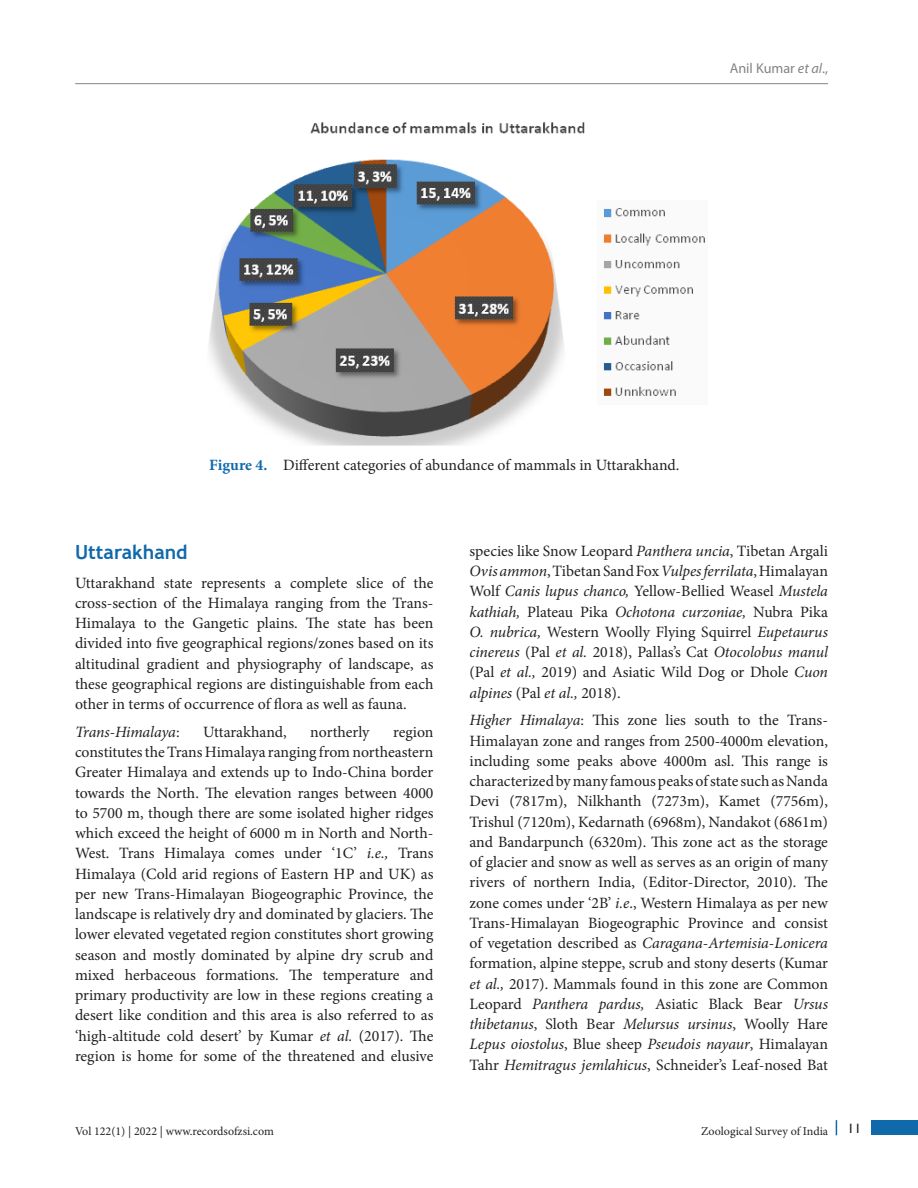
<style>
.page{position:relative;width:918px;height:1188px;background:#fff}
.page>*{position:absolute;margin:0;border:0;box-sizing:border-box;transform-origin:0 0}
.Body_Head{font:700 19.5px "Trebuchet MS";color:#0f69ab}
.Body_Text{font:15.75px/20.2px "Minion Pro";color:#231f20;text-align:justify}
.FigureTitle{font:15.75px "Minion Pro";letter-spacing:-.005em;color:#231f20}
.Body_Text-2{font:italic 15.75px "Minion Pro";letter-spacing:-.015em;color:#231f20}
.t1{font:14.25px "Myriad Pro";color:#818487}
.t2{font:13.5px "Gill Sans";color:#231f20}
.t3{font:12px "Minion Pro";color:#231f20}
.s1{font-style:italic}
.s2{font-weight:700;color:#0f69ab}
.s3{font-style:normal}
</style>
<div class="page">
<div style="left:872px;top:1120px;width:46px;height:15px;background:#0f69ab"></div>
<svg style="left:836px;top:1120px;width:1px;height:15px"></svg>
<hr style="left:75px;top:83px;width:753px;height:1px;background:#818487">
<img style="left:209px;top:122px;width:496px;height:324px">
<p class="t1" style="left:730px;top:59px;width:100px">Anil Kumar <span class="s1">et al</span>.,</p>
<p class="FigureTitle" style="left:209px;top:454px;width:472px"><span class="s2">Figure 4.</span> Different categories of abundance of mammals in Uttarakhand.</p>
<p class="Body_Head" style="left:75px;top:540px;width:114px">Uttarakhand</p>
<p class="Body_Text" style="left:75px;top:573px;width:360px">Uttarakhand state represents a complete slice of the cross-section of the Himalaya ranging from the Trans-Himalaya to the Gangetic plains. The state has been divided into five geographical regions/zones based on its altitudinal gradient and physiography of landscape, as these geographical regions are distinguishable from each other in terms of occurrence of flora as well as fauna.</p>
<p class="Body_Text-2" style="left:75px;top:721px;width:106px">Trans-Himalaya<span class="s3">:</span></p>
<p class="Body_Text" style="left:203px;top:722px;width:85px">Uttarakhand,</p>
<p class="Body_Text" style="left:310px;top:722px;width:61px">northerly</p>
<p class="Body_Text" style="left:75px;top:722px;width:360px;text-indent:318px">region constitutes the Trans Himalaya ranging from northeastern Greater Himalaya and extends up to Indo-China border towards the North. The elevation ranges between 4000 to 5700 m, though there are some isolated higher ridges which exceed the height of 6000 m in North and North-West. Trans Himalaya comes under ‘1C’ <span class="s1">i.e.,</span> Trans Himalaya (Cold arid regions of Eastern HP and UK) as per new Trans-Himalayan Biogeographic Province, the landscape is relatively dry and dominated by glaciers. The lower elevated vegetated region constitutes short growing season and mostly dominated by alpine dry scrub and mixed herbaceous formations. The temperature and primary productivity are low in these regions creating a desert like condition and this area is also referred to as ‘high-altitude cold desert’ by Kumar <span class="s1">et al.</span> (2017). The region is home for some of the threatened and elusive</p>
<p class="Body_Text" style="left:470px;top:541px;width:360px">species like Snow Leopard <span class="s1">Panthera uncia</span>, Tibetan Argali <span class="s1">Ovis ammon</span>, Tibetan Sand Fox <span class="s1">Vulpes ferrilata</span>, Himalayan Wolf <span class="s1">Canis lupus chanco,</span> Yellow-Bellied Weasel <span class="s1">Mustela kathiah,</span> Plateau Pika <span class="s1">Ochotona curzoniae,</span> Nubra Pika <span class="s1">O. nubrica,</span> Western Woolly Flying Squirrel <span class="s1">Eupetaurus cinereus</span> (Pal <span class="s1">et al.</span> 2018), Pallas’s Cat <span class="s1">Otocolobus manul </span>(Pal <span class="s1">et al.,</span> 2019) and Asiatic Wild Dog or Dhole <span class="s1">Cuon alpines</span> (Pal <span class="s1">et al.,</span> 2018).</p>
<p class="Body_Text" style="left:470px;top:710px;width:360px"><span class="s1">Higher Himalaya</span>: This zone lies south to the Trans-Himalayan zone and ranges from 2500-4000m elevation, including some peaks above 4000m asl. This range is characterized by many famous peaks of state such as Nanda Devi (7817m), Nilkhanth (7273m), Kamet (7756m), Trishul (7120m), Kedarnath (6968m), Nandakot (6861m) and Bandarpunch (6320m). This zone act as the storage of glacier and snow as well as serves as an origin of many rivers of northern India, (Editor-Director, 2010). The zone comes under ‘2B’ <span class="s1">i.e</span>., Western Himalaya as per new Trans-Himalayan Biogeographic Province and consist of vegetation described as <span class="s1">Caragana</span>-<span class="s1">Artemisia</span>-<span class="s1">Lonicera </span>formation, alpine steppe, scrub and stony deserts (Kumar <span class="s1">et al.,</span> 2017). Mammals found in this zone are Common Leopard <span class="s1">Panthera pardus,</span> Asiatic Black Bear <span class="s1">Ursus thibetanus</span>, Sloth Bear <span class="s1">Melursus ursinus</span>, Woolly Hare <span class="s1">Lepus oiostolus</span>, Blue sheep <span class="s1">Pseudois nayaur</span>, Himalayan Tahr <span class="s1">Hemitragus jemlahicus</span>, Schneider’s Leaf-nosed Bat</p>
<p class="t3" style="left:75px;top:1123px;width:200px">Vol 122(1) | 2022 | www.recordsofzsi.com</p>
<p class="t3" style="left:701px;top:1123px;width:129px">Zoological Survey of India</p>
<p class="t2" style="left:848px;top:1121px;width:15px">11</p>
</div>
